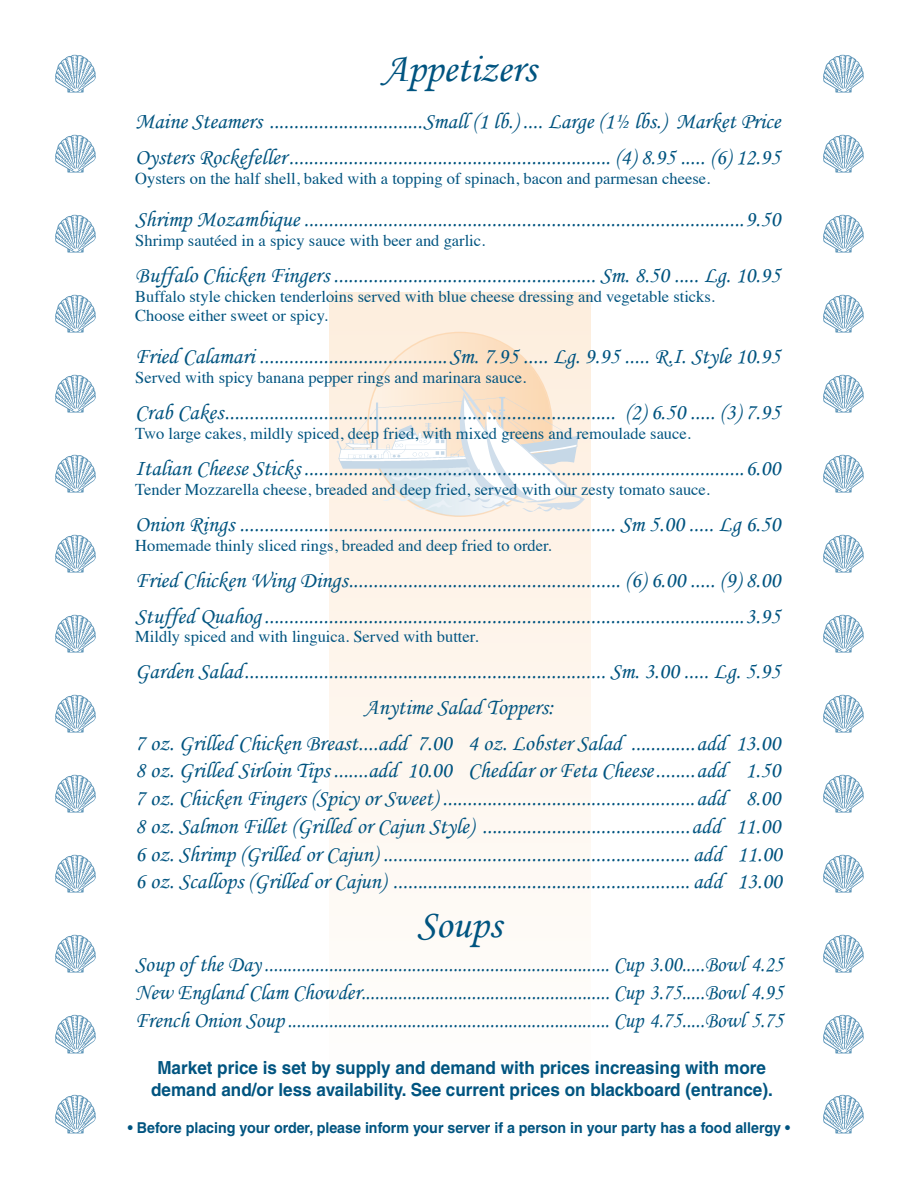
<style>
.page{position:relative;width:918px;height:1188px;background:#fff}
.page>*{position:absolute;margin:0;border:0;box-sizing:border-box;transform-origin:0 0}
.t1{font:40.5px "Monotype Corsiva";color:#005480}
.t2{font:22.5px/27.8px "Monotype Corsiva";color:#005480}
.t3{font:700 18px/21.6px "Helvetica";color:#005480;text-align:center;scale:.95 1}
.t4{font:16.5px/19.8px "Times";color:#005480}
.t5{font:700 15px "Helvetica";color:#005480;scale:.95 1}
</style>
<div class="page">
<img style="left:55px;top:54px;width:41px;height:39px">
<img style="left:55px;top:134px;width:41px;height:39px">
<img style="left:55px;top:214px;width:41px;height:39px">
<img style="left:55px;top:294px;width:41px;height:39px">
<img style="left:55px;top:374px;width:41px;height:39px">
<img style="left:55px;top:454px;width:41px;height:39px">
<img style="left:55px;top:534px;width:41px;height:39px">
<img style="left:55px;top:614px;width:41px;height:39px">
<img style="left:55px;top:694px;width:41px;height:39px">
<img style="left:55px;top:774px;width:41px;height:39px">
<img style="left:55px;top:854px;width:41px;height:39px">
<img style="left:55px;top:934px;width:41px;height:39px">
<img style="left:55px;top:1014px;width:41px;height:40px">
<img style="left:55px;top:1094px;width:41px;height:40px">
<img style="left:823px;top:54px;width:41px;height:39px">
<img style="left:823px;top:134px;width:41px;height:39px">
<img style="left:823px;top:214px;width:41px;height:39px">
<img style="left:823px;top:294px;width:41px;height:39px">
<img style="left:823px;top:374px;width:41px;height:39px">
<img style="left:823px;top:454px;width:41px;height:39px">
<img style="left:823px;top:534px;width:41px;height:39px">
<img style="left:823px;top:614px;width:41px;height:39px">
<img style="left:823px;top:694px;width:41px;height:39px">
<img style="left:823px;top:774px;width:41px;height:39px">
<img style="left:823px;top:854px;width:41px;height:39px">
<img style="left:823px;top:934px;width:41px;height:39px">
<img style="left:823px;top:1014px;width:41px;height:40px">
<img style="left:823px;top:1094px;width:41px;height:40px">
<div style="left:330px;top:293px;width:260px;height:809px;background:linear-gradient(to bottom,#fdeddd,#fefefd)"></div>
<div style="left:368px;top:332px;width:184px;height:184px;background:linear-gradient(to right,#fdefe0,#fbd8b3);border-radius:50%"></div>
<img style="left:374px;top:516px;width:82px;height:7px">
<svg style="left:339px;top:397px;width:108px;height:119px;background:#f2ede7"></svg>
<img style="left:447px;top:381px;width:140px;height:137px">
<img style="left:440px;top:467px;width:43px;height:12px">
<h1 class="t1" style="left:382px;top:44px;width:155px">Appetizers</h1>
<p class="t2" style="left:135px;top:104px;width:647px;line-height:36px">Maine Steamers ...............................Small (1 lb.) .... Large (1½ lbs.) Market Price<br>Oysters Rockefeller................................................................. (4) 8.95 ..... (6) 12.95</p>
<p class="t4" style="left:135px;top:167px;width:577px">Oysters on the half shell, baked with a topping of spinach, bacon and parmesan cheese.</p>
<p class="t2" style="left:135px;top:205px;width:646px">Shrimp Mozambique .........................................................................................9.50</p>
<p class="t4" style="left:135px;top:229px;width:352px">Shrimp sautéed in a spicy sauce with beer and garlic.</p>
<p class="t2" style="left:135px;top:261px;width:646px">Buffalo Chicken Fingers ..................................................... Sm. 8.50 ..... Lg. 10.95</p>
<p class="t4" style="left:135px;top:285px;width:581px">Buffalo style chicken tenderloins served with blue cheese dressing and vegetable sticks.<br>Choose either sweet or spicy.</p>
<p class="t2" style="left:135px;top:343px;width:647px">Fried Calamari ......................................Sm. 7.95 ..... Lg. 9.95 ..... R.I. Style 10.95</p>
<p class="t4" style="left:135px;top:366px;width:392px">Served with spicy banana pepper rings and marinara sauce.</p>
<p class="t2" style="left:135px;top:398px;width:647px">Crab Cakes............................................................................... (2) 6.50 ..... (3) 7.95</p>
<p class="t4" style="left:135px;top:422px;width:557px">Two large cakes, mildly spiced, deep fried, with mixed greens and remoulade sauce.</p>
<p class="t2" style="left:135px;top:454px;width:646px">Italian Cheese Sticks.........................................................................................6.00</p>
<p class="t4" style="left:135px;top:478px;width:576px">Tender Mozzarella cheese, breaded and deep fried, served with our zesty tomato sauce.</p>
<p class="t2" style="left:135px;top:510px;width:647px">Onion Rings ............................................................................ Sm 5.00 ..... Lg 6.50</p>
<p class="t4" style="left:135px;top:534px;width:418px">Homemade thinly sliced rings, breaded and deep fried to order.</p>
<p class="t2" style="left:135px;top:562px;width:647px;line-height:36px">Fried Chicken Wing Dings....................................................... (6) 6.00 ..... (9) 8.00<br>Stuffed Quahog .................................................................................................3.95</p>
<p class="t4" style="left:135px;top:625px;width:345px">Mildly spiced and with linguica. Served with butter.</p>
<p class="t2" style="left:135px;top:654px;width:647px;line-height:35.7px;text-align:center">Garden Salad......................................................................... Sm. 3.00 ..... Lg. 5.95<br>Anytime Salad Toppers:<br>7 oz. Grilled Chicken Breast....add 7.00 4 oz. Lobster Salad .............add 13.00</p>
<p class="t2" style="left:135px;top:757px;width:648px;text-align:justify">8 oz. Grilled Sirloin Tips .......add 10.00 Cheddar or Feta Cheese........add 1.50<br>7 oz. Chicken Fingers (Spicy or Sweet) ...................................................add 8.00<br>8 oz. Salmon Fillet (Grilled or Cajun Style) ..........................................add 11.00<br>6 oz. Shrimp (Grilled or Cajun) .............................................................. add 11.00<br>6 oz. Scallops (Grilled or Cajun) ............................................................ add 13.00</p>
<h1 class="t1" style="left:417px;top:900px;width:86px">Soups</h1>
<p class="t2" style="left:135px;top:951px;width:649px;text-align:justify">Soup of the Day ........................................................................... Cup 3.00.....Bowl 4.25<br>New England Clam Chowder...................................................... Cup 3.75.....Bowl 4.95<br>French Onion Soup ...................................................................... Cup 4.75.....Bowl 5.75</p>
<p class="t3" style="left:151px;top:1057px;width:656px">Market price is set by supply and demand with prices increasing with more demand and/or less availability. See current prices on blackboard (entrance).</p>
<p class="t5" style="left:128px;top:1118px;width:698px">• Before placing your order, please inform your server if a person in your party has a food allergy •</p>
</div>
